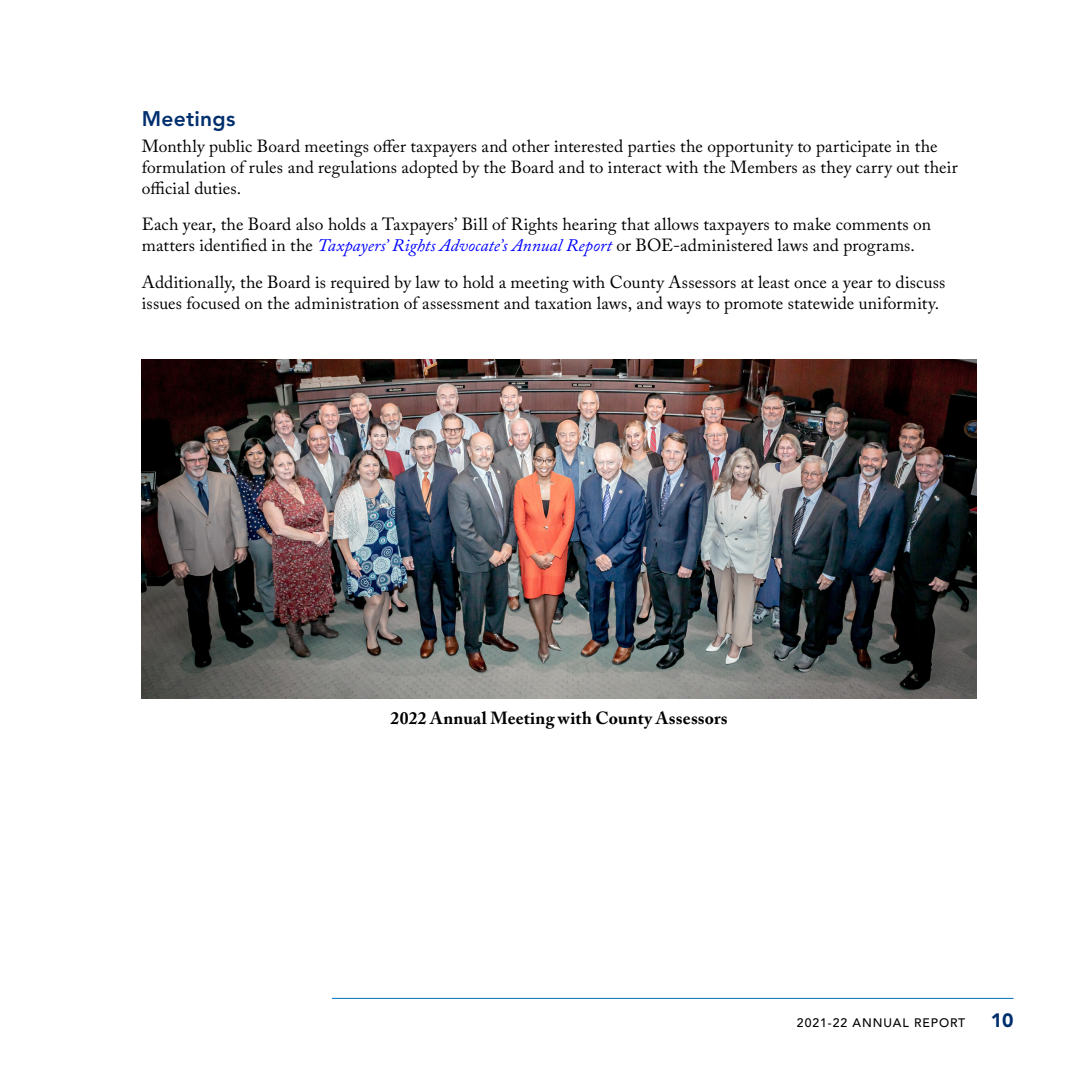
<style>
.page{position:relative;width:1071px;height:1071px;background:#fff}
.page>*{position:absolute;margin:0;border:0;box-sizing:border-box;transform-origin:0 0}
.t1{font:800 21px "Avenir LT Std";letter-spacing:.01em;color:#002f6e}
.t2{font:17.5px/21px "Adobe Caslon Pro";letter-spacing:.005em;color:#000}
.Captions{font:700 17.5px "Adobe Caslon Pro";letter-spacing:.015em;color:#000}
.t3{font:500 12.25px "Avenir LT Std";letter-spacing:.075em;color:#000}
.s1{font-style:italic;color:#00f}
.s2{font-weight:900;font-size:19.25px;color:#002f6e}
</style>
<div class="page">
<hr style="left:332px;top:998px;width:682px;height:1px;background:#0070ba">
<img style="left:142px;top:360px;width:835px;height:339px">
<h4 class="t1" style="left:142px;top:106px;width:95px">Meetings</h4>
<p class="t2" style="left:142px;top:135px;width:817px">Monthly public Board meetings offer taxpayers and other interested parties the opportunity to participate in the formulation of rules and regulations adopted by the Board and to interact with the Members as they carry out their official duties.</p>
<p class="t2" style="left:142px;top:214px;width:791px">Each year, the Board also holds a Taxpayers’ Bill of Rights hearing that allows taxpayers to make comments on matters identified in the <span class="s1">Taxpayers’ Rights Advocate’s Annual Report</span> or BOE-administered laws and programs.</p>
<p class="t2" style="left:142px;top:271px;width:805px">Additionally, the Board is required by law to hold a meeting with County Assessors at least once a year to discuss issues focused on the administration of assessment and taxation laws, and ways to promote statewide uniformity.</p>
<p class="Captions" style="left:390px;top:708px;width:339px">2022 Annual Meeting with County Assessors</p>
<p class="t3" style="left:797px;top:1015px;width:218px">2021-22 ANNUAL REPORT <span class="s2">10</span></p>
</div>
